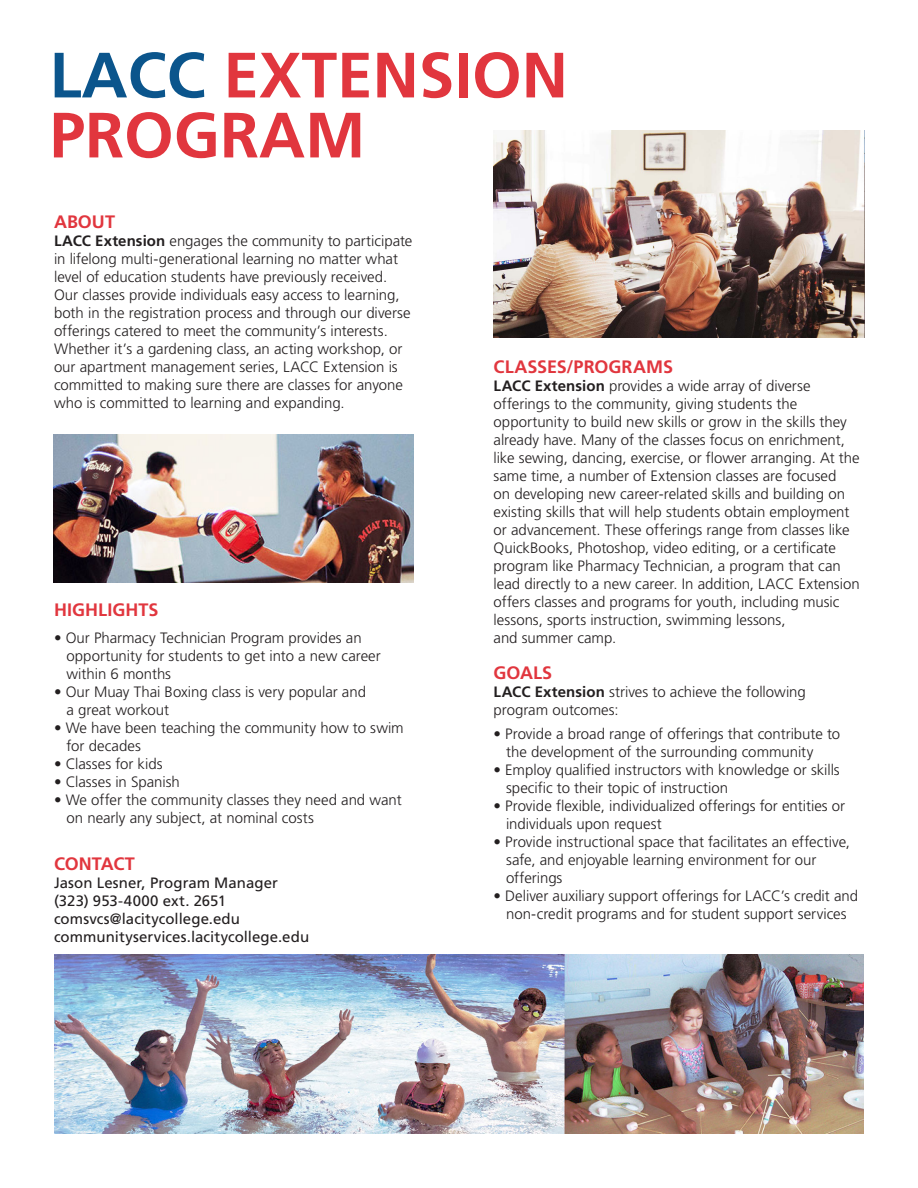
<style>
.page{position:relative;width:918px;height:1188px;background:#fff}
.page>*{position:absolute;margin:0;border:0;box-sizing:border-box;transform-origin:0 0}
.t1{font:700 63.9px/60px "Frutiger";color:#e1363e}
.t2{font:700 18px "Frutiger";color:#e1363e}
.t3{font:300 15px/18px "Frutiger";color:#231f20}
.t4{font:15px "Frutiger";letter-spacing:.005em;color:#231f20}
.s1{color:#0b558c}
.s2{font-weight:700}
</style>
<div class="page">
<img style="left:54px;top:955px;width:810px;height:179px">
<img style="left:494px;top:131px;width:370px;height:206px">
<img style="left:54px;top:435px;width:359px;height:148px">
<p class="t1" style="left:50px;top:45px;width:520px"><span class="s1">LACC</span> EXTENSION<br>PROGRAM</p>
<p class="t2" style="left:54px;top:211px;width:63px">ABOUT</p>
<p class="t3" style="left:54px;top:232px;width:360px"><span class="s2">LACC Extension</span> engages the community to participate in lifelong multi-generational learning no matter what level of education students have previously received.<br>Our classes provide individuals easy access to learning, both in the registration process and through our diverse offerings catered to meet the community’s interests.<br>Whether it’s a gardening class, an acting workshop, or our apartment management series, LACC Extension is committed to making sure there are classes for anyone who is committed to learning and expanding.</p>
<p class="t2" style="left:54px;top:599px;width:106px">HIGHLIGHTS</p>
<p class="t3" style="left:54px;top:628px;width:309px">• Our Pharmacy Technician Program provides an</p>
<p class="t3" style="left:67px;top:646px;width:316px">opportunity for students to get into a new career</p>
<p class="t3" style="left:67px;top:664px;width:106px">within 6 months</p>
<p class="t3" style="left:54px;top:682px;width:314px">• Our Muay Thai Boxing class is very popular and</p>
<p class="t3" style="left:67px;top:700px;width:104px">a great workout</p>
<p class="t3" style="left:54px;top:718px;width:351px">• We have been teaching the community how to swim</p>
<p class="t3" style="left:67px;top:736px;width:76px">for decades</p>
<p class="t3" style="left:54px;top:754px;width:110px">• Classes for kids</p>
<p class="t3" style="left:54px;top:772px;width:127px">• Classes in Spanish</p>
<p class="t3" style="left:54px;top:790px;width:349px">• We offer the community classes they need and want</p>
<p class="t3" style="left:67px;top:808px;width:249px">on nearly any subject, at nominal costs</p>
<p class="t2" style="left:54px;top:853px;width:82px">CONTACT</p>
<p class="t4" style="left:54px;top:873px;width:226px">Jason Lesner, Program Manager</p>
<p class="t4" style="left:54px;top:891px;width:174px">(323) 953-4000 ext. 2651</p>
<p class="t4" style="left:54px;top:909px;width:187px">comsvcs@lacitycollege.edu</p>
<p class="t4" style="left:54px;top:927px;width:257px">communityservices.lacitycollege.edu</p>
<p class="t2" style="left:494px;top:356px;width:181px">CLASSES/PROGRAMS</p>
<p class="t3" style="left:494px;top:377px;width:368px"><span class="s2">LACC Extension</span> provides a wide array of diverse offerings to the community, giving students the opportunity to build new skills or grow in the skills they already have. Many of the classes focus on enrichment, like sewing, dancing, exercise, or flower arranging. At the same time, a number of Extension classes are focused<br>on developing new career-related skills and building on existing skills that will help students obtain employment or advancement. These offerings range from classes like QuickBooks, Photoshop, video editing, or a certificate program like Pharmacy Technician, a program that can lead directly to a new career. In addition, LACC Extension offers classes and programs for youth, including music lessons, sports instruction, swimming lessons,</p>
<p class="t3" style="left:494px;top:629px;width:124px">and summer camp.</p>
<p class="t2" style="left:494px;top:663px;width:60px">GOALS</p>
<p class="t3" style="left:494px;top:683px;width:314px"><span class="s2">LACC Extension</span> strives to achieve the following program outcomes:</p>
<p class="t3" style="left:494px;top:725px;width:348px">• Provide a broad range of offerings that contribute to</p>
<p class="t3" style="left:506px;top:743px;width:309px">the development of the surrounding community</p>
<p class="t3" style="left:494px;top:761px;width:348px">• Employ qualified instructors with knowledge or skills</p>
<p class="t3" style="left:506px;top:779px;width:224px">specific to their topic of instruction</p>
<p class="t3" style="left:494px;top:797px;width:353px">• Provide flexible, individualized offerings for entities or</p>
<p class="t3" style="left:506px;top:815px;width:157px">individuals upon request</p>
<p class="t3" style="left:494px;top:833px;width:358px">• Provide instructional space that facilitates an effective,</p>
<p class="t3" style="left:506px;top:851px;width:312px">safe, and enjoyable learning environment for our</p>
<p class="t3" style="left:506px;top:869px;width:58px">offerings</p>
<p class="t3" style="left:494px;top:887px;width:366px">• Deliver auxiliary support offerings for LACC’s credit and</p>
<p class="t3" style="left:506px;top:905px;width:342px">non-credit programs and for student support services</p>
</div>
